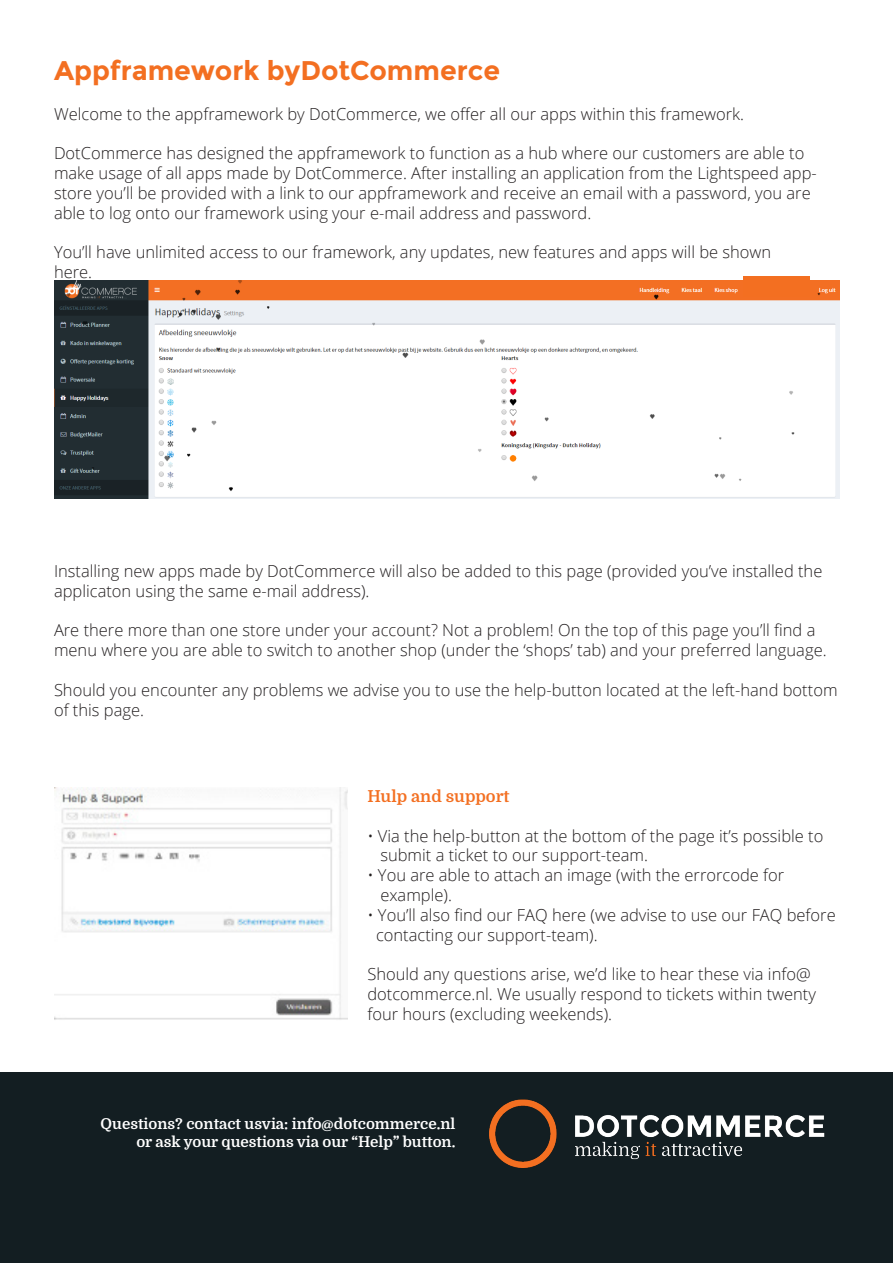
<style>
.page{position:relative;width:893px;height:1263px;background:#fff}
.page>*{position:absolute;margin:0;border:0;box-sizing:border-box;transform-origin:0 0}
.t1{font:700 27px "Montserrat";color:#f36f21}
.t2{font:300 16.5px/19.8px "Open Sans";color:#231f20}
.t3{font:700 16.5px "Domine";color:#f36f21}
.t4{font:700 15px "Domine";color:#fff}
</style>
<div class="page">
<img style="left:54px;top:280px;width:785px;height:219px">
<div style="left:743px;top:277px;width:66px;height:20px;background:#f36f21"></div>
<img style="left:54px;top:787px;width:294px;height:233px">
<div style="left:0;top:1072px;width:893px;height:191px;background:#131e22"></div>
<img style="left:489px;top:1099px;width:336px;height:69px">
<p class="t1" style="left:54px;top:55px;width:448px">Appframework byDotCommerce</p>
<p class="t2" style="left:54px;top:103px;width:692px">Welcome to the appframework by DotCommerce, we offer all our apps within this framework.</p>
<p class="t2" style="left:54px;top:143px;width:764px">DotCommerce has designed the appframework to function as a hub where our customers are able to make usage of all apps made by DotCommerce. After installing an application from the Lightspeed app&shy;store you’ll be provided with a link to our appframework and receive an email with a password, you are able to log onto our framework using your e-mail address and password.</p>
<p class="t2" style="left:54px;top:242px;width:719px">You’ll have unlimited access to our framework, any updates, new features and apps will be shown</p>
<p class="t2" style="left:54px;top:262px;width:40px">here.</p>
<p class="t2" style="left:54px;top:561px;width:770px">Installing new apps made by DotCommerce will also be added to this page (provided you’ve installed the applicaton using the same e-mail address).</p>
<p class="t2" style="left:54px;top:620px;width:774px">Are there more than one store under your account? Not a problem! On the top of this page you’ll find a menu where you are able to switch to another shop (under the ‘shops’ tab) and your preferred language.</p>
<p class="t2" style="left:54px;top:679px;width:785px">Should you encounter any problems we advise you to use the help-button located at the left-hand bottom of this page.</p>
<p class="t3" style="left:367px;top:787px;width:144px">Hulp and support</p>
<p class="t2" style="left:380px;top:825px;width:445px;text-indent:-13px">• Via the help-button at the bottom of the page it’s possible to submit a ticket to our support-team.</p>
<p class="t2" style="left:367px;top:865px;width:418px">• You are able to attach an image (with the errorcode for</p>
<p class="t2" style="left:380px;top:885px;width:73px">example).</p>
<p class="t2" style="left:376px;top:904px;width:461px;text-indent:-9px">• You’ll also find our FAQ here (we advise to use our FAQ before contacting our support-team).</p>
<p class="t2" style="left:367px;top:964px;width:450px">Should any questions arise, we’d like to hear these via info@ dotcommerce.nl. We usually respond to tickets within twenty four hours (excluding weekends).</p>
<p class="t4" style="left:101px;top:1115px;width:356px">Questions? contact usvia: info@dotcommerce.nl</p>
<p class="t4" style="left:136px;top:1133px;width:321px">or ask your questions via our “Help” button.</p>
</div>
